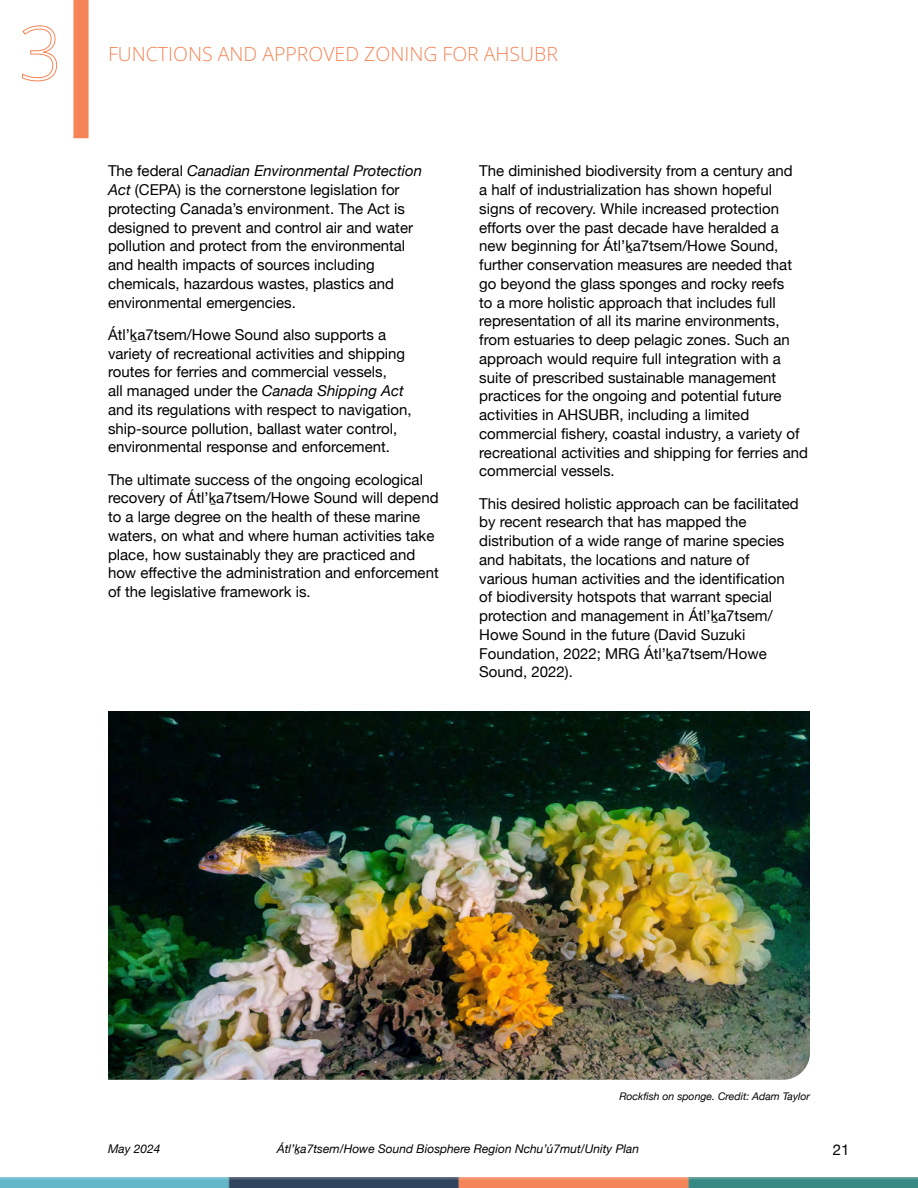
<style>
.page{position:relative;width:918px;height:1188px;background:#fff}
.page>*{position:absolute;margin:0;border:0;box-sizing:border-box;transform-origin:0 0}
.t1{font:300 19.5px "Open Sans";color:#f58557}
.t2{font:15px/18.8px "Helvetica Neue";color:#000}
.t3{font:italic 12px "Helvetica Neue";color:#000}
.t4{font:italic 10.5px "Helvetica Neue";color:#000}
.s1{font-style:italic}
</style>
<div class="page">
<img style="left:0;top:1178px;width:918px;height:10px">
<svg style="left:73px;top:0;width:16px;height:138px"></svg>
<img style="left:108px;top:711px;width:702px;height:369px">
<svg style="left:22px;top:25px;width:35px;height:57px"></svg>
<h1 class="t1" style="left:108px;top:41px;width:452px">FUNCTIONS AND APPROVED ZONING FOR AHSUBR</h1>
<p class="t2" style="left:108px;top:163px;width:316px">The federal <span class="s1">Canadian Environmental Protection Act</span> (CEPA) is the cornerstone legislation for protecting Canada’s environment. The Act is designed to prevent and control air and water pollution and protect from the environmental and health impacts of sources including chemicals, hazardous wastes, plastics and environmental emergencies.</p>
<p class="t2" style="left:108px;top:326px;width:305px">Átl’ḵa7tsem/Howe Sound also supports a variety of recreational activities and shipping routes for ferries and commercial vessels,<br>all managed under the <span class="s1">Canada Shipping Act </span>and its regulations with respect to navigation, ship-source pollution, ballast water control, environmental response and enforcement.</p>
<p class="t2" style="left:108px;top:471px;width:332px">The ultimate success of the ongoing ecological recovery of Átl’ḵa7tsem/Howe Sound will depend to a large degree on the health of these marine waters, on what and where human activities take place, how sustainably they are practiced and how effective the administration and enforcement of the legislative framework is.</p>
<p class="t2" style="left:479px;top:162px;width:330px">The diminished biodiversity from a century and<br>a half of industrialization has shown hopeful signs of recovery. While increased protection efforts over the past decade have heralded a new beginning for Átl’ḵa7tsem/Howe Sound, further conservation measures are needed that go beyond the glass sponges and rocky reefs<br>to a more holistic approach that includes full representation of all its marine environments, from estuaries to deep pelagic zones. Such an approach would require full integration with a suite of prescribed sustainable management practices for the ongoing and potential future activities in AHSUBR, including a limited commercial fishery, coastal industry, a variety of recreational activities and shipping for ferries and commercial vessels.</p>
<p class="t2" style="left:479px;top:495px;width:321px">This desired holistic approach can be facilitated by recent research that has mapped the distribution of a wide range of marine species and habitats, the locations and nature of various human activities and the identification of biodiversity hotspots that warrant special protection and management in Átl’ḵa7tsem/ Howe Sound in the future (David Suzuki Foundation, 2022; MRG Átl’ḵa7tsem/Howe Sound, 2022).</p>
<p class="t4" style="left:619px;top:1089px;width:192px">Rockfish on sponge. Credit: Adam Taylor</p>
<p class="t3" style="left:108px;top:1140px;width:54px">May 2024</p>
<p class="t3" style="left:277px;top:1140px;width:364px">Átl’ḵa7tsem/Howe Sound Biosphere Region Nchu’ú7mut/Unity Plan</p>
<p class="t2" style="left:833px;top:1141px;width:18px">21</p>
</div>
